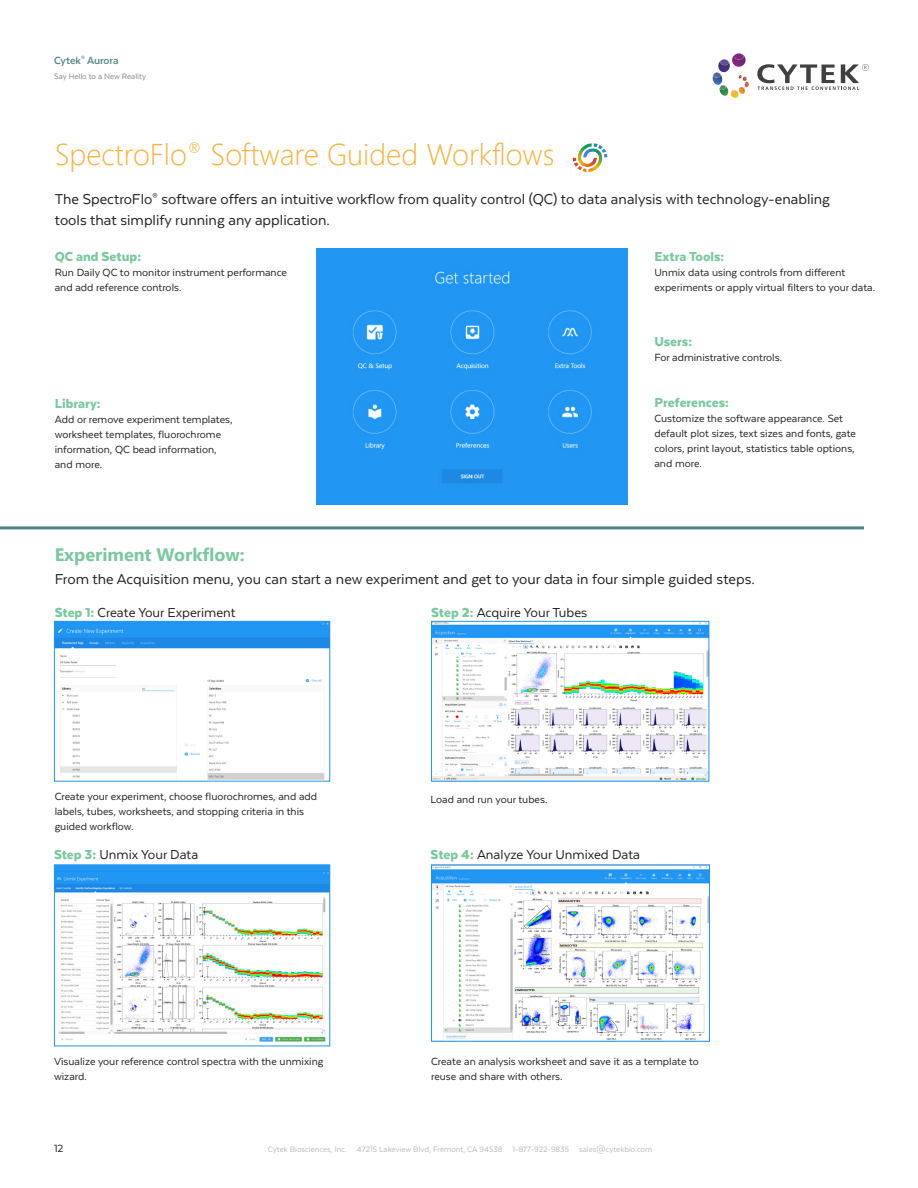
<style>
.page{position:relative;width:918px;height:1188px;background:#fff}
.page>*{position:absolute;margin:0;border:0;box-sizing:border-box;transform-origin:0 0}
.t1{font:300 30px "Segoe UI";color:#fbb03b}
.Small{font:700 18px "Segoe UI";color:#79c99e}
.Small-2{font:16.5px/21px "Texta";color:#231f20}
.Tiny{font:16.5px "Texta";color:#231f20}
.Small-3{font:15px "Texta";color:#231f20}
.Small-4{font:900 15px "Texta";color:#79c99e}
.Small-5{font:12px/15px "Texta";color:#231f20}
.Tiny-2{font:12px/15px "Texta";color:#231f20}
.t2{font:700 12px "Texta";color:#508484}
.t3{font:9px "Texta";color:#b6bbc0}
.t4{font:9px "Texta";color:#81868a}
.s1{font-weight:500}
.s2{font-weight:900;color:#79c99e}
</style>
<div class="page">
<svg style="left:712px;top:53px;width:37px;height:45px"></svg>
<svg style="left:757px;top:64px;width:112px;height:26px"></svg>
<img style="left:572px;top:143px;width:36px;height:29px">
<svg style="left:54px;top:621px;width:277px;height:161px"></svg>
<svg style="left:431px;top:621px;width:279px;height:161px"></svg>
<svg style="left:54px;top:864px;width:277px;height:183px"></svg>
<svg style="left:431px;top:864px;width:279px;height:178px"></svg>
<div style="left:316px;top:249px;width:311px;height:255px;background:#2196f3"></div>
<hr style="left:0;top:526px;width:864px;height:3px;background:#508484">
<p class="t2" style="left:54px;top:54px;width:66px">Cytek<sup>®</sup> Aurora</p>
<p class="t4" style="left:54px;top:72px;width:94px">Say Hello to a New Reality</p>
<p class="t1" style="left:55px;top:127px;width:501px">SpectroFlo<sup>®</sup> Software Guided Workflows</p>
<p class="Small-2" style="left:55px;top:189px;width:777px">The SpectroFlo<sup>®</sup> software offers an intuitive workflow from quality control (QC) to data analysis with technology-enabling tools that simplify running any application.</p>
<p class="Small-4" style="left:55px;top:248px;width:88px">QC and Setup:</p>
<p class="Small-5" style="left:55px;top:265px;width:234px">Run Daily QC to monitor instrument performance and add reference controls.</p>
<p class="Small-4" style="left:654px;top:248px;width:71px">Extra Tools:</p>
<p class="Small-5" style="left:654px;top:265px;width:222px">Unmix data using controls from different experiments or apply virtual filters to your data.</p>
<p class="Small-4" style="left:55px;top:395px;width:47px">Library:</p>
<p class="Small-5" style="left:55px;top:411px;width:179px">Add or remove experiment templates, worksheet templates, fluorochrome information, QC bead information, and more<span class="s1">.</span></p>
<p class="Small-4" style="left:654px;top:333px;width:39px">Users:</p>
<p class="Small-5" style="left:654px;top:349px;width:129px">For administrative controls.</p>
<p class="Small-4" style="left:654px;top:395px;width:76px">Preferences:</p>
<p class="Small-5" style="left:654px;top:411px;width:203px">Customize the software appearance. Set default plot sizes, text sizes and fonts, gate colors, print layout, statistics table options, and more.</p>
<p class="Small" style="left:55px;top:538px;width:191px">Experiment Workflow:</p>
<p class="Tiny" style="left:55px;top:570px;width:702px">From the Acquisition menu, you can start a new experiment and get to your data in four simple guided steps.</p>
<p class="Small-3" style="left:55px;top:604px;width:182px"><span class="s2">Step 1:</span> Create Your Experiment</p>
<p class="Tiny-2" style="left:55px;top:788px;width:264px">Create your experiment, choose fluorochromes, and add labels, tubes, worksheets, and stopping criteria in this guided workflow.</p>
<p class="Small-3" style="left:431px;top:604px;width:158px"><span class="s2">Step 2:</span> Acquire Your Tubes</p>
<p class="Tiny-2" style="left:431px;top:791px;width:118px">Load and run your tubes.</p>
<p class="Small-3" style="left:54px;top:847px;width:146px"><span class="s2">Step 3:</span> Unmix Your Data</p>
<p class="Small-3" style="left:431px;top:847px;width:211px"><span class="s2">Step 4:</span> Analyze Your Unmixed Data</p>
<p class="Tiny-2" style="left:54px;top:1054px;width:271px">Visualize your reference control spectra with the unmixing wizard.</p>
<p class="Tiny-2" style="left:431px;top:1054px;width:269px">Create an analysis worksheet and save it as a template to reuse and share with others.</p>
<p class="Small-5" style="left:54px;top:1141px;width:11px">12</p>
<p class="t3" style="left:268px;top:1145px;width:386px">Cytek Biosciences, Inc. 47215 Lakeview Blvd, Fremont, CA 94538 1-877-922-9835 sales@cytekbio.com</p>
</div>
